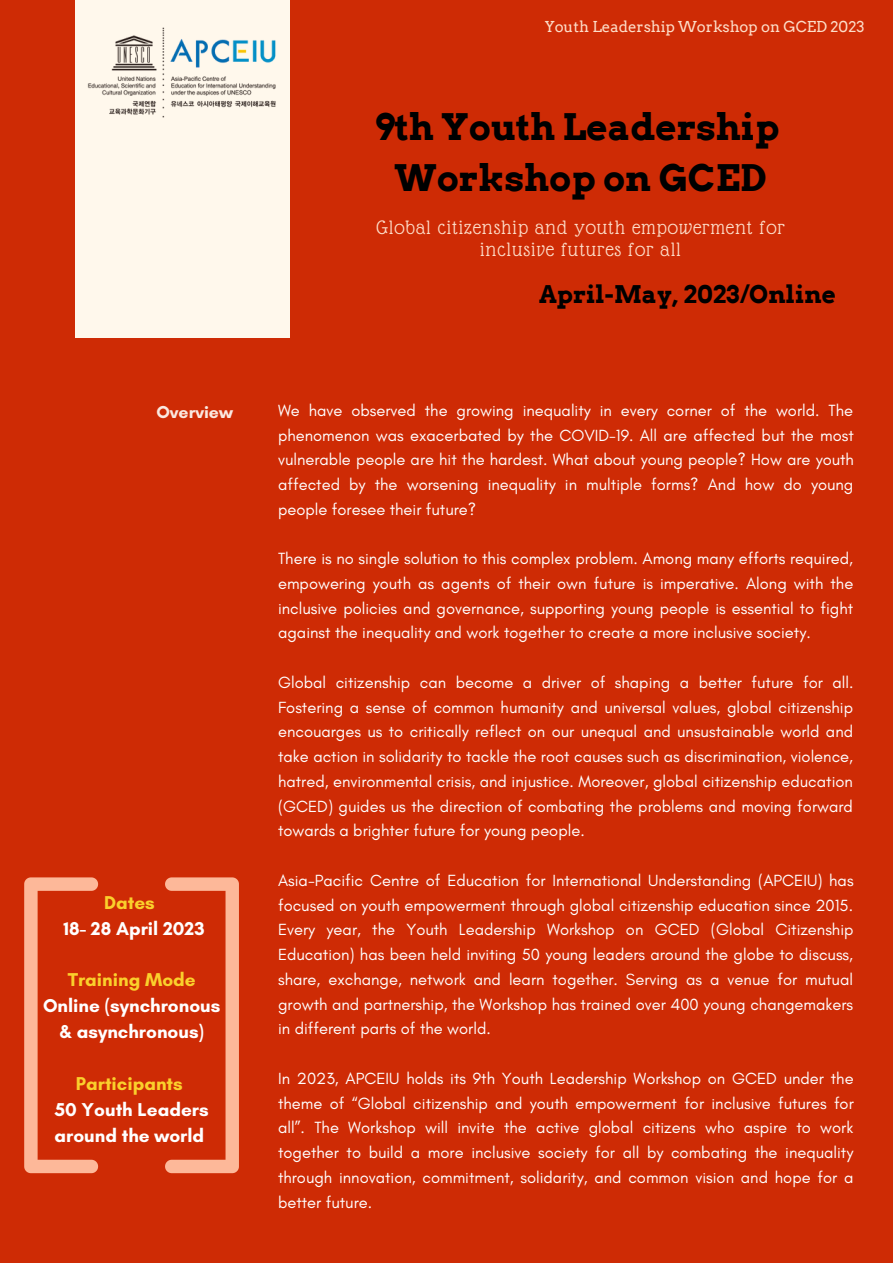
<style>
.page{position:relative;width:893px;height:1264px;background:#fff}
.page>*{position:absolute;margin:0;border:0;box-sizing:border-box;transform-origin:0 0}
.t1{font:700 36.6px/50.6px "Arvo";color:#000;text-align:center}
.t2{font:700 24.3px "Arvo";color:#000}
.t3{font:21.15px/21.3px "Glass Antiqua";letter-spacing:.045em;color:#fdddc8;text-align:center}
.t4{font:700 18.9px/25.8px "Glacial Indifference";color:#fff;text-align:center}
.t5{font:700 18.9px "Glacial Indifference";color:#fad02c}
.t6{font:700 17.55px "Glacial Indifference";color:#fae8e0}
.t7{font:16.5px/24.8px "Glacial Indifference";color:#fff;text-align:justify}
.t8{font:15px "Arvo";color:#fdddc8}
</style>
<div class="page">
<div style="left:0;top:0;width:892px;height:1262px;background:#ce2b05"></div>
<div style="left:75px;top:0;width:215px;height:338px;background:#fff8ec"></div>
<img style="left:87px;top:27px;width:189px;height:91px">
<svg style="left:24px;top:877px;width:215px;height:296px"></svg>
<p class="t6" style="left:156px;top:401px;width:78px">Overview</p>
<p class="t5" style="left:104px;top:890px;width:52px">Dates</p>
<p class="t4" style="left:64px;top:915px;width:143px">18- 28 April 2023</p>
<p class="t5" style="left:68px;top:968px;width:129px">Training Mode</p>
<p class="t4" style="left:43px;top:992px;width:179px">Online (synchronous &amp; asynchronous)</p>
<p class="t5" style="left:76px;top:1071px;width:108px">Participants</p>
<p class="t4" style="left:54px;top:1096px;width:156px;text-align:left">50 Youth Leaders around the world</p>
<p class="t8" style="left:544px;top:18px;width:321px">Youth Leadership Workshop on GCED 2023</p>
<h1 class="t1" style="left:374px;top:102px;width:406px">9th Youth Leadership<br>Workshop on GCED</h1>
<p class="t3" style="left:376px;top:217px;width:410px">Global citizenship and youth empowerment for inclusive futures for all</p>
<h2 class="t2" style="left:539px;top:280px;width:298px">April-May, 2023/Online</h2>
<p class="t7" style="left:278px;top:397px;width:577px">We have observed the growing inequality in every corner of the world. The phenomenon was exacerbated by the COVID-19. All are affected but the most vulnerable people are hit the hardest. What about young people? How are youth affected by the worsening inequality in multiple forms? And how do young people foresee their future?</p>
<p class="t7" style="left:278px;top:546px;width:576px">There is no single solution to this complex problem. Among many efforts required, empowering youth as agents of their own future is imperative. Along with the inclusive policies and governance, supporting young people is essential to fight against the inequality and work together to create a more inclusive society.</p>
<p class="t7" style="left:278px;top:669px;width:577px">Global citizenship can become a driver of shaping a better future for all.<br>Fostering a sense of common humanity and universal values, global citizenship encouarges us to critically reflect on our unequal and unsustainable world and take action in solidarity to tackle the root causes such as discrimination, violence, hatred, environmental crisis, and injustice. Moreover, global citizenship education (GCED) guides us the direction of combating the problems and moving forward towards a brighter future for young people.</p>
<p class="t7" style="left:278px;top:867px;width:577px">Asia-Pacific Centre of Education for International Understanding (APCEIU) has focused on youth empowerment through global citizenship education since 2015.<br>Every year, the Youth Leadership Workshop on GCED (Global Citizenship Education) has been held inviting 50 young leaders around the globe to discuss, share, exchange, network and learn together. Serving as a venue for mutual growth and partnership, the Workshop has trained over 400 young changemakers in different parts of the world.</p>
<p class="t7" style="left:278px;top:1065px;width:577px">In 2023, APCEIU holds its 9th Youth Leadership Workshop on GCED under the theme of “Global citizenship and youth empowerment for inclusive futures for all”. The Workshop will invite the active global citizens who aspire to work together to build a more inclusive society for all by combating the inequality through innovation, commitment, solidarity, and common vision and hope for a better future.</p>
</div>
